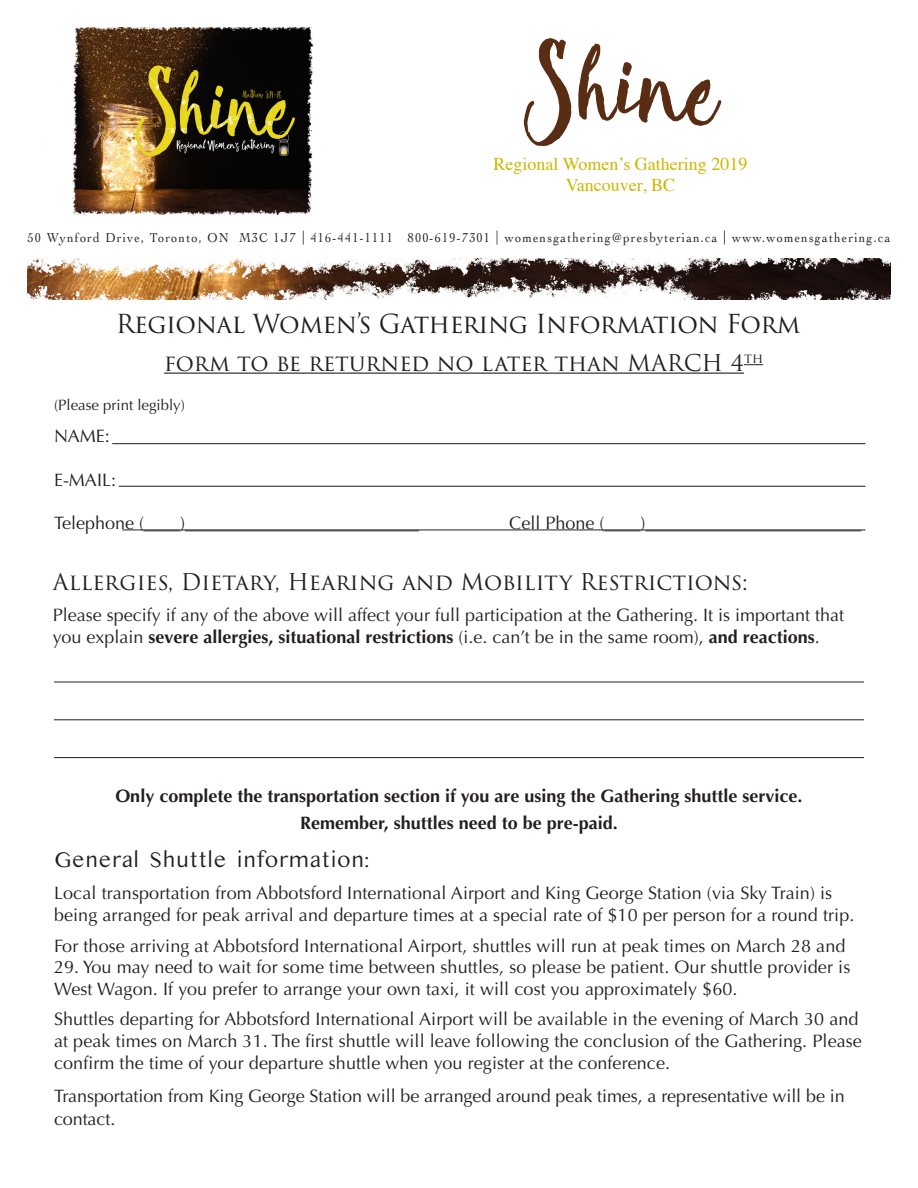
<style>
.page{position:relative;width:918px;height:1188px;background:#fff}
.page>*{position:absolute;margin:0;border:0;box-sizing:border-box;transform-origin:0 0}
.t1{font:105px "Risoless Script";letter-spacing:.02em;color:#592d14}
.t2{font:25.5px "Trajan Pro 3";letter-spacing:-.02em;color:#231f20}
.t3{font:22.5px "Trajan Pro 3";color:#231f20}
.t4{font:22.5px "Kannada MN";color:#231f20}
.Paragraph_Style_1{font:18px/21.6px "Optima";letter-spacing:.005em;color:#231f20}
.t5{font:700 18px "Optima";color:#231f20}
.t6{font:18px "Times";color:#cfb600}
.t7{font:15px "Optima";color:#231f20}
.t8{font:13.5px "Cochin";letter-spacing:.1em;color:#231f20;scale:.9 1}
.s1{font-weight:700}
</style>
<div class="page">
<hr style="left:164px;top:373px;width:580px;height:1px;background:#231f20">
<svg style="left:744px;top:364px;width:19px;height:1px"></svg>
<hr style="left:112px;top:443px;width:753px;height:1px;background:#231f20">
<hr style="left:119px;top:486px;width:747px;height:1px;background:#231f20">
<hr style="left:123px;top:530px;width:742px;height:1px;background:#231f20">
<hr style="left:54px;top:682px;width:810px;height:1px;background:#231f20">
<hr style="left:54px;top:720px;width:810px;height:1px;background:#231f20">
<hr style="left:54px;top:757px;width:810px;height:1px;background:#231f20">
<img style="left:72px;top:27px;width:251px;height:189px">
<img style="left:27px;top:258px;width:864px;height:41px">
<svg style="left:303px;top:231px;width:1px;height:14px"></svg>
<svg style="left:497px;top:231px;width:1px;height:14px"></svg>
<svg style="left:724px;top:231px;width:1px;height:14px"></svg>
<p class="t1" style="left:523px;top:29px;width:196px">Shine</p>
<p class="t6" style="left:494px;top:147px;width:255px">Regional Women’s Gathering 2019</p>
<p class="t6" style="left:566px;top:168px;width:111px">Vancouver, BC</p>
<p class="t8" style="left:28px;top:229px;width:960px">50 Wynford Drive, Toronto, ON M3C 1J7 416-441-1111 800-619-7301 womensgathering@presbyterian.ca www.womensgathering.ca</p>
<p class="t2" style="left:116px;top:307px;width:686px">Regional Women’s Gathering Information Form</p>
<p class="t3" style="left:164px;top:347px;width:600px">form to be returned no later than MARCH 4<sup>th</sup></p>
<p class="t7" style="left:54px;top:396px;width:132px">(Please print legibly)</p>
<p class="Paragraph_Style_1" style="left:54px;top:426px;width:57px">NAME:</p>
<p class="Paragraph_Style_1" style="left:54px;top:469px;width:64px">E-MAIL:</p>
<p class="Paragraph_Style_1" style="left:54px;top:512px;width:367px">Telephone (____)__________________________</p>
<p class="Paragraph_Style_1" style="left:509px;top:512px;width:354px">Cell Phone (____)________________________</p>
<p class="t3" style="left:53px;top:567px;width:697px">Allergies, Dietary, Hearing and Mobility Restrictions:</p>
<p class="Paragraph_Style_1" style="left:53px;top:604px;width:793px">Please specify if any of the above will affect your full participation at the Gathering. It is important that you explain <span class="s1">severe allergies, situational restrictions</span> (i.e. can’t be in the same room), <span class="s1">and reactions</span>.</p>
<p class="t5" style="left:115px;top:786px;width:689px">Only complete the transportation section if you are using the Gathering shuttle service.</p>
<p class="t5" style="left:300px;top:813px;width:319px">Remember, shuttles need to be pre-paid.</p>
<p class="t4" style="left:54px;top:846px;width:317px">General Shuttle information:</p>
<p class="Paragraph_Style_1" style="left:54px;top:883px;width:802px">Local transportation from Abbotsford International Airport and King George Station (via Sky Train) is being arranged for peak arrival and departure times at a special rate of $10 per person for a round trip.</p>
<p class="Paragraph_Style_1" style="left:54px;top:935px;width:793px">For those arriving at Abbotsford International Airport, shuttles will run at peak times on March 28 and</p>
<p class="Paragraph_Style_1" style="left:54px;top:957px;width:798px">29. You may need to wait for some time between shuttles, so please be patient. Our shuttle provider is<br>West Wagon. If you prefer to arrange your own taxi, it will cost you approximately $60.</p>
<p class="Paragraph_Style_1" style="left:54px;top:1009px;width:809px">Shuttles departing for Abbotsford International Airport will be available in the evening of March 30 and at peak times on March 31. The first shuttle will leave following the conclusion of the Gathering. Please confirm the time of your departure shuttle when you register at the conference.</p>
<p class="Paragraph_Style_1" style="left:54px;top:1085px;width:792px;line-height:22.5px">Transportation from King George Station will be arranged around peak times, a representative will be in contact.</p>
</div>
